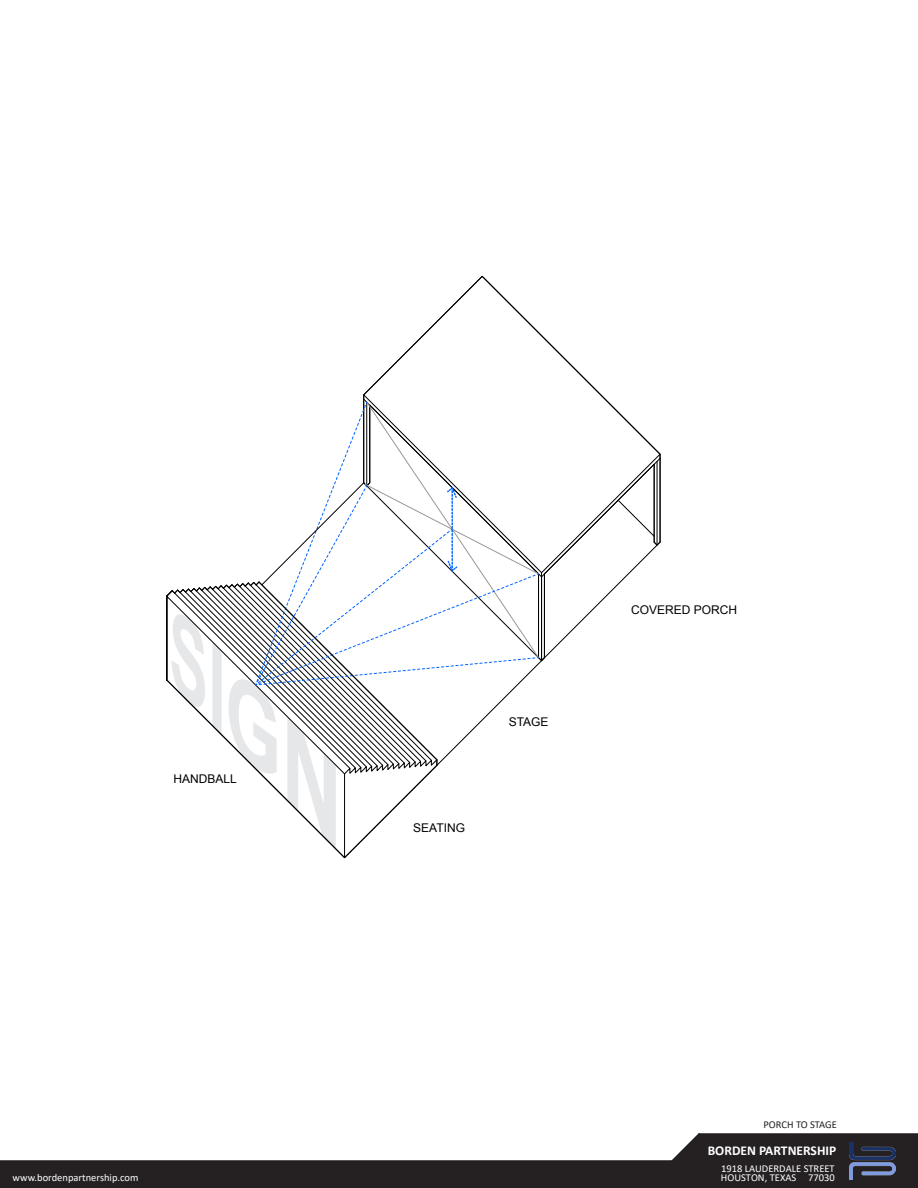
<style>
.page{position:relative;width:918px;height:1188px;background:#fff}
.page>*{position:absolute;margin:0;border:0;box-sizing:border-box;transform-origin:0 0}
.t1{font:700 13.5px "Calibri";color:#fff}
.t2{font:12px "Arial";color:#000}
.t3{font:10.5px "Calibri";color:#fff}
.t4{font:10.5px "Calibri";letter-spacing:-.005em;color:#231f20}
</style>
<div class="page">
<svg style="left:0;top:1135px;width:918px;height:53px;fill:#252122"></svg>
<hr style="left:699px;top:1133px;width:219px;height:2px;background:#231f20">
<hr style="left:0;top:1160px;width:672px;height:2px;background:#231f20">
<svg style="left:670px;top:1133px;width:31px;height:30px"></svg>
<img style="left:849px;top:1142px;width:47px;height:38px">
<svg style="left:363px;top:276px;width:298px;height:382px"></svg>
<svg style="left:166px;top:395px;width:379px;height:464px"></svg>
<p class="t2" style="left:173px;top:771px;width:65px">HANDBALL</p>
<p class="t2" style="left:413px;top:819px;width:53px">SEATING</p>
<p class="t2" style="left:509px;top:714px;width:41px">STAGE</p>
<p class="t2" style="left:631px;top:602px;width:108px">COVERED PORCH</p>
<p class="t4" style="left:764px;top:1118px;width:75px">PORCH TO STAGE</p>
<p class="t1" style="left:708px;top:1141px;width:130px">BORDEN PARTNERSHIP</p>
<p class="t3" style="left:721px;top:1161px;width:115px">1918 LAUDERDALE STREET</p>
<p class="t3" style="left:13px;top:1170px;width:127px">www.bordenpartnership.com</p>
<p class="t3" style="left:721px;top:1170px;width:115px">HOUSTON, TEXAS 77030</p>
</div>
